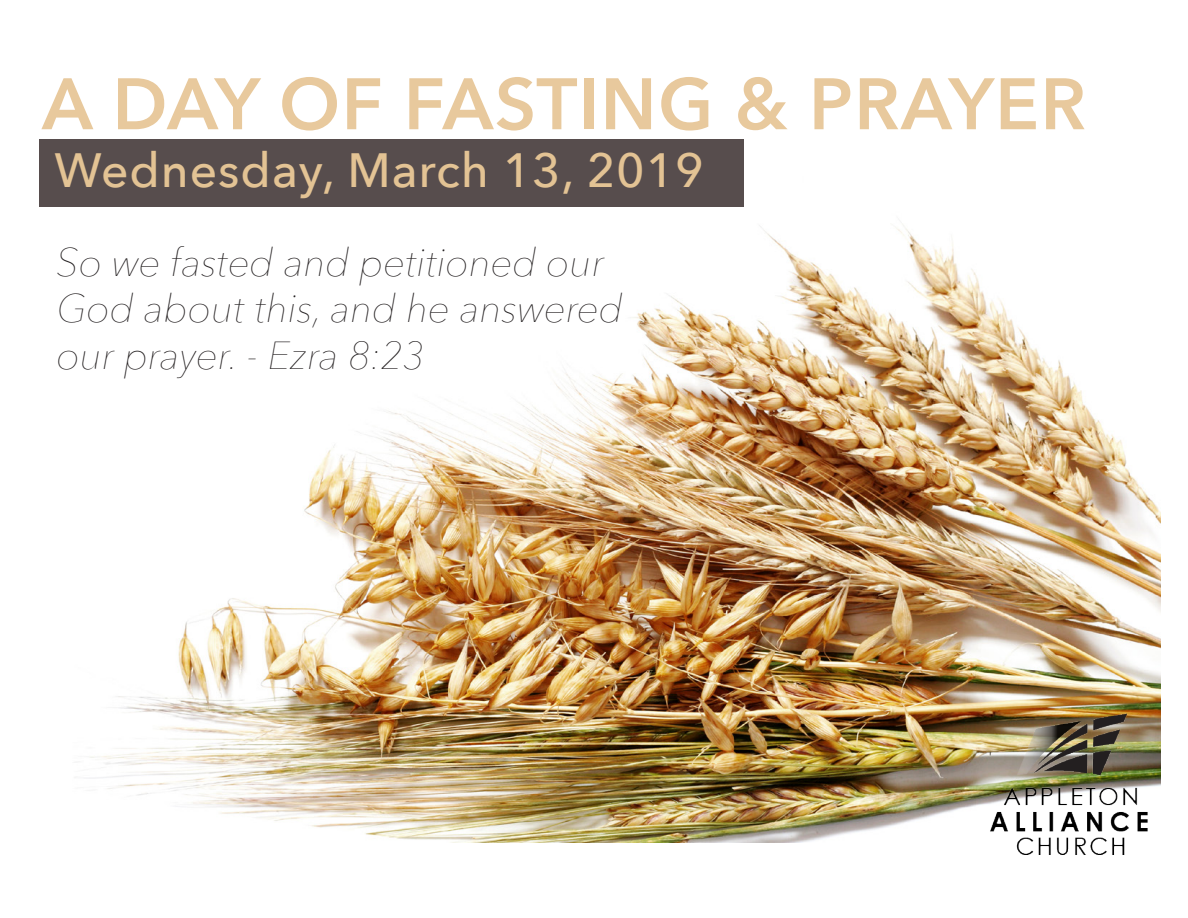
<style>
.page{position:relative;width:1188px;height:918px;background:#fff}
.page>*{position:absolute;margin:0;border:0;box-sizing:border-box;transform-origin:0 0}
.t1{font:600 72px "Avenir Next";letter-spacing:.02em;color:#e8c99d}
.t2{font:500 48px "Avenir Next";letter-spacing:.02em;color:#e3c394}
.t3{font:italic 200 39px/46.8px "Avenir Next";color:#231f20}
</style>
<div class="page">
<img style="left:63px;top:139px;width:1098px;height:704px">
<div style="left:39px;top:139px;width:704px;height:67px;background:#574d4d"></div>
<div style="left:50px;top:807px;width:124px;height:34px;background:#fff"></div>
<img style="left:908px;top:714px;width:253px;height:141px">
<p class="t1" style="left:42px;top:42px;width:1045px">A DAY OF FASTING &amp; PRAYER</p>
<p class="t2" style="left:54px;top:129px;width:651px">Wednesday, March 13, 2019</p>
<p class="t3" style="left:56px;top:236px;width:568px">So we fasted and petitioned our<br>God about this, and he answered our prayer. - Ezra 8:23</p>
</div>
